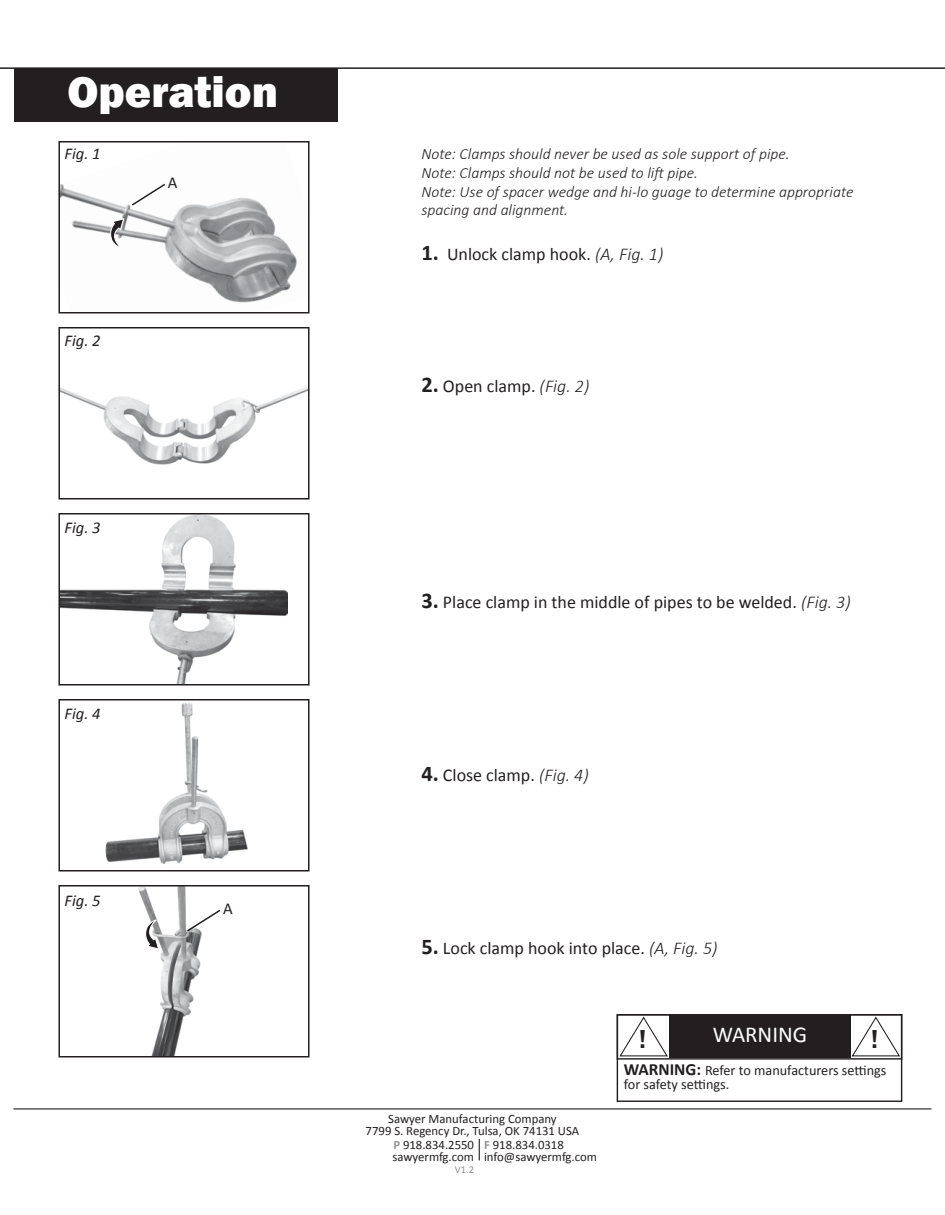
<style>
.page{position:relative;width:945px;height:1215px;background:#fff}
.page>*{position:absolute;margin:0;border:0;box-sizing:border-box;transform-origin:0 0}
.t1{font:800 45px "Franklin Gothic";color:#fff}
.t2{font:700 26.7px "Cambria";color:#231f20}
.t3{font:22.8px "Calibri";color:#fff}
.t4{font:18px "Calibri";color:#231f20}
.t5{font:16.65px "Calibri";color:#231f20}
.t6{font:italic 16.5px "Calibri";color:#231f20}
.t7{font:italic 300 15.75px/18.9px "Calibri";color:#231f20}
.t8{font:14.25px/14.2px "Calibri";color:#231f20}
.t9{font:12.75px/12px "Calibri";color:#231f20}
.t10{font:10.5px "Calibri";color:#8f9194}
.s1{font-weight:700;font-size:22.5px}
.s2{font-weight:300;font-style:italic}
.s3{font-weight:700;color:#939598}
.s4{font-weight:700;font-size:17.1px}
</style>
<div class="page">
<img style="left:61px;top:184px;width:236px;height:119px">
<div style="left:58px;top:141px;width:252px;height:173px;border:2px solid #231f20"></div>
<hr style="left:14px;top:1108px;width:918px;height:1px;background:#231f20">
<svg style="left:479px;top:1139px;width:1px;height:21px"></svg>
<div style="left:14px;top:68px;width:324px;height:54px;background:#231f20"></div>
<hr style="left:0;top:67px;width:945px;height:2px;background:#231f20">
<div style="left:617px;top:1014px;width:285px;height:88px;border:1px solid #231f20"></div>
<div style="left:669px;top:1016px;width:182px;height:42px;background:#231f20"></div>
<svg style="left:619px;top:1016px;width:49px;height:41px"></svg>
<svg style="left:851px;top:1016px;width:49px;height:41px"></svg>
<div style="left:617px;top:1014px;width:285px;height:46px;border:1px solid #231f20"></div>
<svg style="left:130px;top:183px;width:37px;height:24px"></svg>
<img style="left:61px;top:387px;width:246px;height:78px">
<div style="left:58px;top:327px;width:252px;height:173px;border:2px solid #231f20"></div>
<img style="left:61px;top:516px;width:226px;height:167px">
<div style="left:58px;top:513px;width:252px;height:173px;border:2px solid #231f20"></div>
<img style="left:105px;top:702px;width:143px;height:162px">
<div style="left:58px;top:699px;width:252px;height:173px;border:2px solid #231f20"></div>
<img style="left:138px;top:888px;width:64px;height:167px">
<div style="left:58px;top:885px;width:252px;height:173px;border:2px solid #231f20"></div>
<svg style="left:108px;top:218px;width:16px;height:31px"></svg>
<svg style="left:185px;top:908px;width:36px;height:25px"></svg>
<svg style="left:143px;top:919px;width:16px;height:31px"></svg>
<h1 class="t1" style="left:68px;top:62px;width:212px">Operation</h1>
<p class="t6" style="left:65px;top:143px;width:38px">Fig. 1</p>
<p class="t6" style="left:65px;top:329px;width:38px">Fig. 2</p>
<p class="t5" style="left:168px;top:172px;width:11px">A</p>
<p class="t6" style="left:65px;top:516px;width:38px">Fig. 3</p>
<p class="t6" style="left:65px;top:702px;width:38px">Fig. 4</p>
<p class="t6" style="left:65px;top:889px;width:38px">Fig. 5</p>
<p class="t5" style="left:223px;top:898px;width:11px">A</p>
<p class="t7" style="left:422px;top:144px;width:433px">Note: Clamps should never be used as sole support of pipe.<br>Note: Clamps should not be used to lift pipe.<br>Note: Use of spacer wedge and hi-lo guage to determine appropriate spacing and alignment.</p>
<p class="t4" style="left:422px;top:243px;width:243px"><span class="s1">1.</span> Unlock clamp hook. <span class="s2">(A, Fig. 1)</span></p>
<p class="t4" style="left:422px;top:375px;width:169px"><span class="s1">2.</span> Open clamp. <span class="s2">(Fig. 2)</span></p>
<p class="t4" style="left:422px;top:591px;width:431px"><span class="s1">3.</span> Place clamp in the middle of pipes to be welded. <span class="s2">(Fig. 3)</span></p>
<p class="t4" style="left:422px;top:764px;width:169px"><span class="s1">4.</span> Close clamp. <span class="s2">(Fig. 4)</span></p>
<p class="t4" style="left:422px;top:936px;width:298px"><span class="s1">5.</span> Lock clamp hook into place. <span class="s2">(A, Fig. 5)</span></p>
<h2 class="t2" style="left:638px;top:1020px;width:10px">!</h2>
<h3 class="t3" style="left:713px;top:1020px;width:96px">WARNING</h3>
<h2 class="t2" style="left:870px;top:1020px;width:10px">!</h2>
<p class="t9" style="left:366px;top:1112px;width:215px;text-align:center">Sawyer Manufacturing Company<br>7799 S. Regency Dr., Tulsa, OK 74131 USA</p>
<p class="t9" style="left:484px;top:1138px;width:114px"><span class="s3">F</span> 918.834.0318 info@sawyermfg.com</p>
<p class="t9" style="left:392px;top:1138px;width:83px"><span class="s3">P</span> 918.834.2550 sawyermfg.com</p>
<p class="t10" style="left:455px;top:1163px;width:21px">V1.2</p>
<p class="t8" style="left:624px;top:1063px;width:264px"><span class="s4">WARNING:</span> Refer to manufacturers settings for safety settings.</p>
</div>
